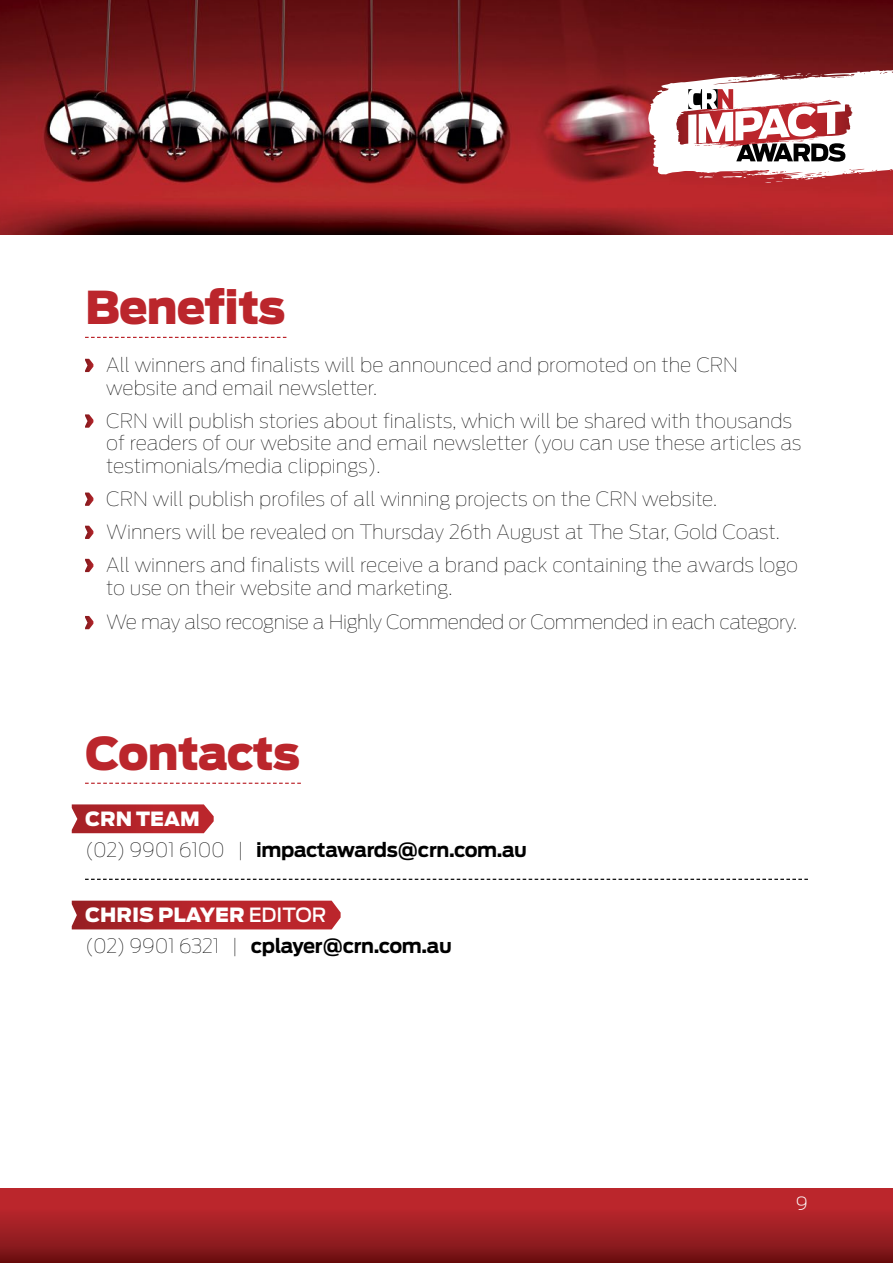
<style>
.page{position:relative;width:893px;height:1263px;background:#fff}
.page>*{position:absolute;margin:0;border:0;box-sizing:border-box;transform-origin:0 0}
.t1{font:900 45px "Antenna";letter-spacing:-.02em;color:#bb262c}
.t2{font:100 19.5px/22.5px "Antenna";color:#000}
.t3{font:100 19.5px/34.7px "Antenna";letter-spacing:-.02em;color:#000}
.t4{font:700 19.5px/31px "Antenna";letter-spacing:-.02em;color:#000}
.t5{font:200 18px "Antenna";color:#fff}
.s1{font-weight:900;color:#fff}
.s2{font-weight:100}
.s3{font-weight:500;color:#fff}
</style>
<div class="page">
<img style="left:0;top:0;width:893px;height:234px">
<div style="left:0;top:1188px;width:893px;height:75px;background:linear-gradient(to bottom,#cb2b32,#751316)"></div>
<svg style="left:648px;top:53px;width:245px;height:130px"></svg>
<svg style="left:72px;top:901px;width:269px;height:28px;background:#b3282e"></svg>
<svg style="left:72px;top:804px;width:142px;height:29px;background:#b83136"></svg>
<svg style="left:85px;top:337px;width:201px;height:1px"></svg>
<svg style="left:85px;top:783px;width:216px;height:1px"></svg>
<svg style="left:85px;top:879px;width:723px;height:1px"></svg>
<svg style="left:85px;top:359px;width:8px;height:13px"></svg>
<svg style="left:85px;top:414px;width:8px;height:14px"></svg>
<svg style="left:85px;top:492px;width:8px;height:14px"></svg>
<svg style="left:85px;top:526px;width:8px;height:13px"></svg>
<svg style="left:85px;top:559px;width:8px;height:13px"></svg>
<svg style="left:85px;top:616px;width:8px;height:13px"></svg>
<h1 class="t1" style="left:85px;top:281px;width:202px">Benefits</h1>
<p class="t2" style="left:106px;top:354px;width:633px">All winners and finalists will be announced and promoted on the CRN website and email newsletter.</p>
<p class="t2" style="left:106px;top:409px;width:696px">CRN will publish stories about finalists, which will be shared with thousands of readers of our website and email newsletter (you can use these articles as testimonials/media clippings).</p>
<p class="t2" style="left:106px;top:482px;width:693px;line-height:33.2px">CRN will publish profiles of all winning projects on the CRN website.<br>Winners will be revealed on Thursday 26th August at The Star, Gold Coast.<br>All winners and finalists will receive a brand pack containing the awards logo</p>
<p class="t3" style="left:106px;top:570px;width:692px">to use on their website and marketing.<br>We may also recognise a Highly Commended or Commended in each category.</p>
<h1 class="t1" style="left:85px;top:727px;width:216px">Contacts</h1>
<p class="t4" style="left:85px;top:804px;width:443px"><span class="s1">CRN TEAM<br></span><span class="s2">(02) 9901 6100 |</span> impactawards@crn.com.au</p>
<p class="t4" style="left:85px;top:900px;width:368px"><span class="s1">CHRIS PLAYER</span> <span class="s3">EDITOR<br></span><span class="s2">(02) 9901 6321 |</span> cplayer@crn.com.au</p>
<p class="t5" style="left:796px;top:1193px;width:14px">9</p>
</div>
